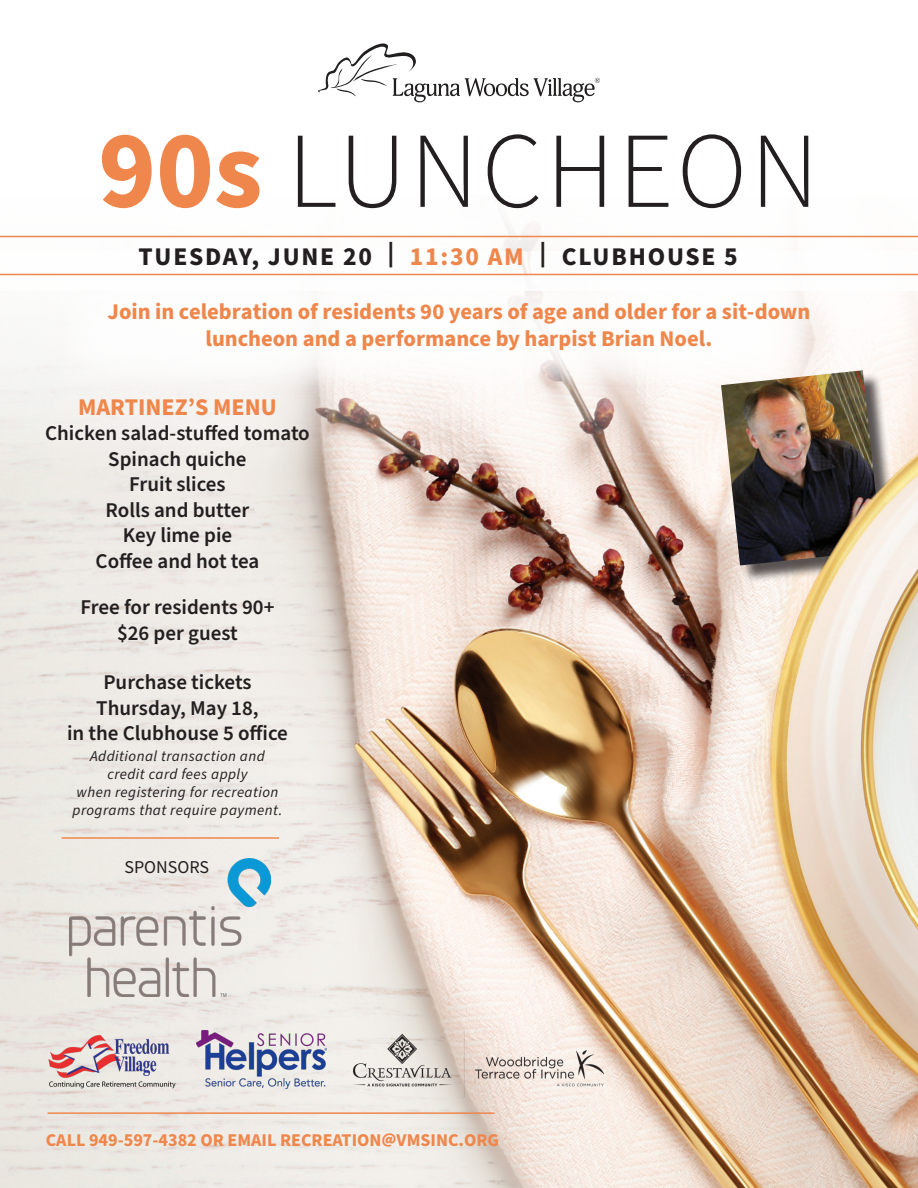
<style>
.page{position:relative;width:918px;height:1188px;background:#fff}
.page>*{position:absolute;margin:0;border:0;box-sizing:border-box;transform-origin:0 0}
.t1{font:300 108px "Source Sans Pro";letter-spacing:.03em;color:#231f20}
.t2{font:700 25.5px "Source Sans Pro";letter-spacing:.07em;color:#231f20}
.t3{font:700 24px "Source Sans Pro";color:#ef874c}
.t4{font:700 22.5px/27px "Source Sans Pro";color:#ef874c;text-align:center}
.t5{font:600 21px/25.5px "Source Sans Pro";color:#231f20;text-align:center}
.t6{font:700 18px "Source Sans Pro";color:#ef874c}
.t7{font:18px "Source Sans Pro";color:#231f20}
.t8{font:italic 15px "Source Sans Pro";letter-spacing:.03em;color:#231f20}
.s1{font-weight:700;font-size:108.75px;color:#ef874c}
.s2{color:#ef874c}
</style>
<div class="page">
<img style="left:0;top:235px;width:249px;height:953px">
<div style="left:60px;top:274px;width:756px;height:112px;background:#fff"></div>
<div style="left:0;top:251px;width:918px;height:39px;background:#fff"></div>
<hr style="left:0;top:274px;width:918px;height:1px;background:#ef874c">
<hr style="left:0;top:236px;width:918px;height:1px;background:#ef874c">
<svg style="left:318px;top:43px;width:282px;height:59px"></svg>
<hr style="left:62px;top:837px;width:217px;height:2px;background:#ef874c">
<img style="left:249px;top:224px;width:669px;height:964px">
<hr style="left:48px;top:1112px;width:447px;height:2px;background:#ef874c">
<img style="left:70px;top:859px;width:201px;height:138px">
<img style="left:197px;top:1030px;width:129px;height:58px">
<img style="left:353px;top:1031px;width:251px;height:66px">
<img style="left:48px;top:1034px;width:129px;height:55px">
<p class="t1" style="left:98px;top:99px;width:722px"><span class="s1">90s</span> LUNCHEON</p>
<p class="t2" style="left:139px;top:240px;width:601px">TUESDAY, JUNE 20 | <span class="s2">11:30 AM</span> | CLUBHOUSE 5</p>
<p class="t4" style="left:108px;top:299px;width:704px">Join in celebration of residents 90 years of age and older for a sit-down luncheon and a performance by harpist Brian Noel.</p>
<p class="t3" style="left:78px;top:390px;width:200px">MARTINEZ’S MENU</p>
<p class="t5" style="left:45px;top:421px;width:266px">Chicken salad-stuffed tomato</p>
<p class="t5" style="left:108px;top:447px;width:140px">Spinach quiche</p>
<p class="t5" style="left:129px;top:472px;width:98px">Fruit slices</p>
<p class="t5" style="left:106px;top:498px;width:145px">Rolls and butter</p>
<p class="t5" style="left:123px;top:523px;width:111px">Key lime pie</p>
<p class="t5" style="left:96px;top:549px;width:165px">Coffee and hot tea</p>
<p class="t5" style="left:80px;top:595px;width:195px">Free for residents 90+ $26 per guest</p>
<p class="t5" style="left:67px;top:670px;width:222px">Purchase tickets<br>Thursday, May 18,<br>in the Clubhouse 5 office</p>
<p class="t8" style="left:90px;top:746px;width:176px">Additional transaction and</p>
<p class="t8" style="left:107px;top:764px;width:142px">credit card fees apply</p>
<p class="t8" style="left:76px;top:782px;width:204px">when registering for recreation</p>
<p class="t8" style="left:73px;top:800px;width:211px">programs that require payment.</p>
<p class="t7" style="left:124px;top:855px;width:86px">SPONSORS</p>
<p class="t6" style="left:46px;top:1128px;width:455px">CALL 949-597-4382 OR EMAIL RECREATION@VMSINC.ORG</p>
</div>
